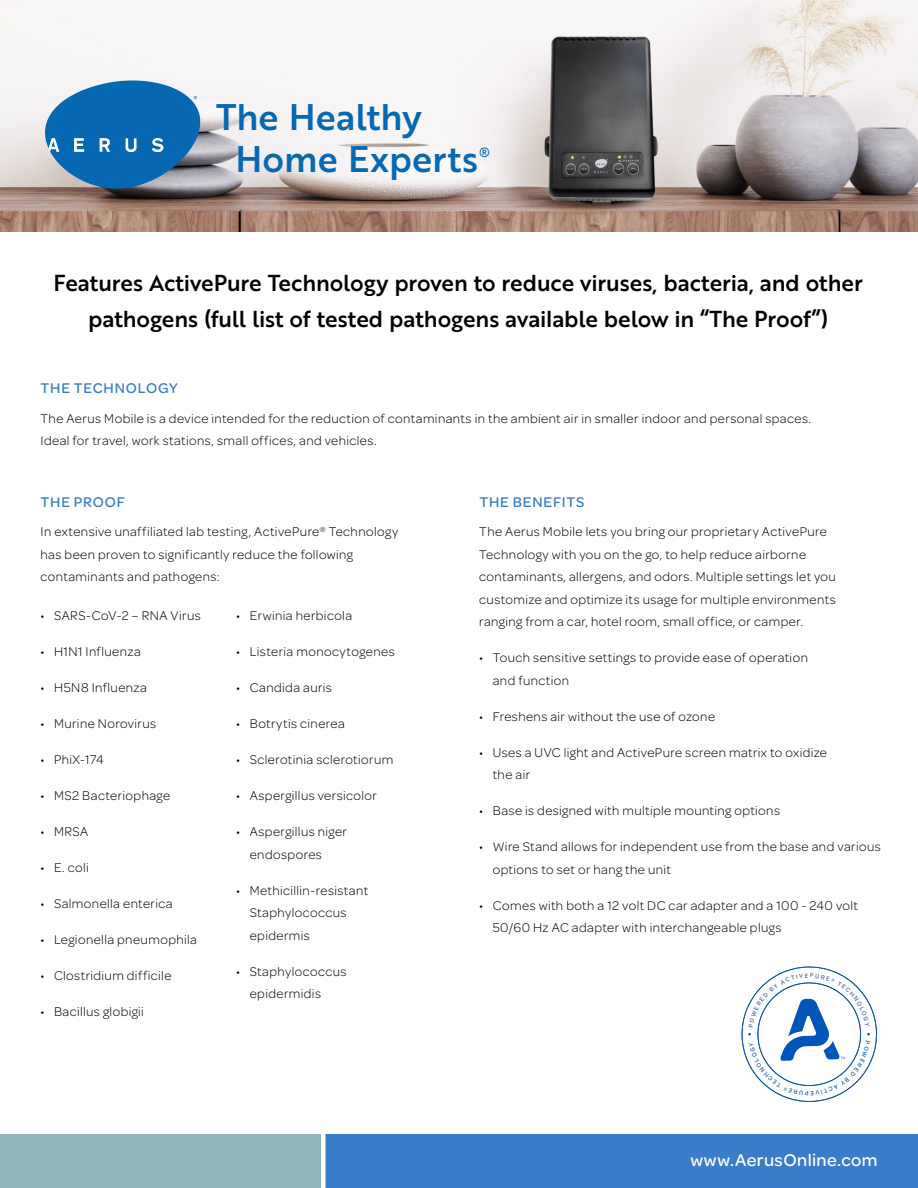
<style>
.page{position:relative;width:918px;height:1188px;background:#fff}
.page>*{position:absolute;margin:0;border:0;box-sizing:border-box;transform-origin:0 0}
.t1{font:36px/42px "Brother 1816 Medium";letter-spacing:.005em;color:#0668b3}
.t2{font:22.5px/36px "Brother 1816 Medium";letter-spacing:-.005em;color:#000;text-align:center}
.t3{font:500 18px "Omnes";letter-spacing:.025em;color:#fff}
.t4{font:500 15px "Omnes";letter-spacing:.05em;color:#397cc9}
.t5{font:300 13.5px/22.5px "Omnes";letter-spacing:.03em;color:#000}
.t6{font:13.05px "Brother 1816 Medium";color:#0668b3}
</style>
<div class="page">
<img style="left:0;top:0;width:918px;height:231px">
<div style="left:0;top:1134px;width:918px;height:54px;background:#397cc9"></div>
<div style="left:0;top:1134px;width:324px;height:54px;background:#8fb6bb"></div>
<div style="left:321px;top:1132px;width:5px;height:56px;background:#fff"></div>
<svg style="left:40px;top:76px;width:165px;height:117px;background:#4b88b8"></svg>
<svg style="left:742px;top:967px;width:135px;height:135px"></svg>
<h1 class="t1" style="left:235px;top:94px;width:244px;text-indent:-19px">The Healthy<br>Home Experts</h1>
<p class="t6" style="left:479px;top:142px;width:12px">®</p>
<h2 class="t2" style="left:54px;top:264px;width:811px">Features ActivePure Technology proven to reduce viruses, bacteria, and other pathogens (full list of tested pathogens available below in “The Proof”)</h2>
<p class="t4" style="left:41px;top:378px;width:139px">THE TECHNOLOGY</p>
<p class="t5" style="left:40px;top:406px;width:772px">The Aerus Mobile is a device intended for the reduction of contaminants in the ambient air in smaller indoor and personal spaces.<br>Ideal for travel, work stations, small offices, and vehicles.</p>
<p class="t4" style="left:41px;top:492px;width:86px">THE PROOF</p>
<p class="t5" style="left:40px;top:520px;width:359px">In extensive unaffiliated lab testing, ActivePure<sup>®</sup> Technology has been proven to significantly reduce the following contaminants and pathogens:</p>
<p class="t5" style="left:40px;top:604px;width:162px">• SARS-CoV-2 – RNA Virus</p>
<p class="t5" style="left:40px;top:640px;width:102px">• H1N1 Influenza</p>
<p class="t5" style="left:40px;top:676px;width:108px">• H5N8 Influenza</p>
<p class="t5" style="left:40px;top:712px;width:117px">• Murine Norovirus</p>
<p class="t5" style="left:40px;top:748px;width:65px">• PhiX-174</p>
<p class="t5" style="left:40px;top:784px;width:131px">• MS2 Bacteriophage</p>
<p class="t5" style="left:40px;top:820px;width:49px">• MRSA</p>
<p class="t5" style="left:40px;top:856px;width:50px">• E. coli</p>
<p class="t5" style="left:40px;top:892px;width:134px">• Salmonella enterica</p>
<p class="t5" style="left:40px;top:928px;width:158px">• Legionella pneumophila</p>
<p class="t5" style="left:40px;top:964px;width:132px">• Clostridium difficile</p>
<p class="t5" style="left:40px;top:1000px;width:105px">• Bacillus globigii</p>
<p class="t5" style="left:236px;top:604px;width:117px">• Erwinia herbicola</p>
<p class="t5" style="left:236px;top:640px;width:160px">• Listeria monocytogenes</p>
<p class="t5" style="left:236px;top:676px;width:97px">• Candida auris</p>
<p class="t5" style="left:236px;top:712px;width:110px">• Botrytis cinerea</p>
<p class="t5" style="left:236px;top:748px;width:159px">• Sclerotinia sclerotiorum</p>
<p class="t5" style="left:236px;top:784px;width:142px">• Aspergillus versicolor</p>
<p class="t5" style="left:250px;top:820px;width:99px;text-indent:-14px">• Aspergillus niger endospores</p>
<p class="t5" style="left:250px;top:878px;width:120px;text-indent:-14px">• Methicillin-resistant<br>Staphylococcus epidermis</p>
<p class="t5" style="left:250px;top:959px;width:98px;text-indent:-14px">• Staphylococcus epidermidis</p>
<p class="t4" style="left:479px;top:492px;width:107px">THE BENEFITS</p>
<p class="t5" style="left:479px;top:520px;width:358px">The Aerus Mobile lets you bring our proprietary ActivePure Technology with you on the go, to help reduce airborne contaminants, allergens, and odors. Multiple settings let you customize and optimize its usage for multiple environments ranging from a car, hotel room, small office, or camper.</p>
<p class="t5" style="left:493px;top:646px;width:317px;text-indent:-14px">• Touch sensitive settings to provide ease of operation and function</p>
<p class="t5" style="left:479px;top:704px;width:237px">• Freshens air without the use of ozone</p>
<p class="t5" style="left:493px;top:740px;width:336px;text-indent:-14px">• Uses a UVC light and ActivePure screen matrix to oxidize the air</p>
<p class="t5" style="left:479px;top:799px;width:302px">• Base is designed with multiple mounting options</p>
<p class="t5" style="left:493px;top:835px;width:390px;text-indent:-14px">• Wire Stand allows for independent use from the base and various options to set or hang the unit</p>
<p class="t5" style="left:493px;top:893px;width:367px;text-indent:-14px">• Comes with both a 12 volt DC car adapter and a 100 - 240 volt<br>50/60 Hz AC adapter with interchangeable plugs</p>
<h3 class="t3" style="left:691px;top:1147px;width:188px">www.AerusOnline.com</h3>
</div>
